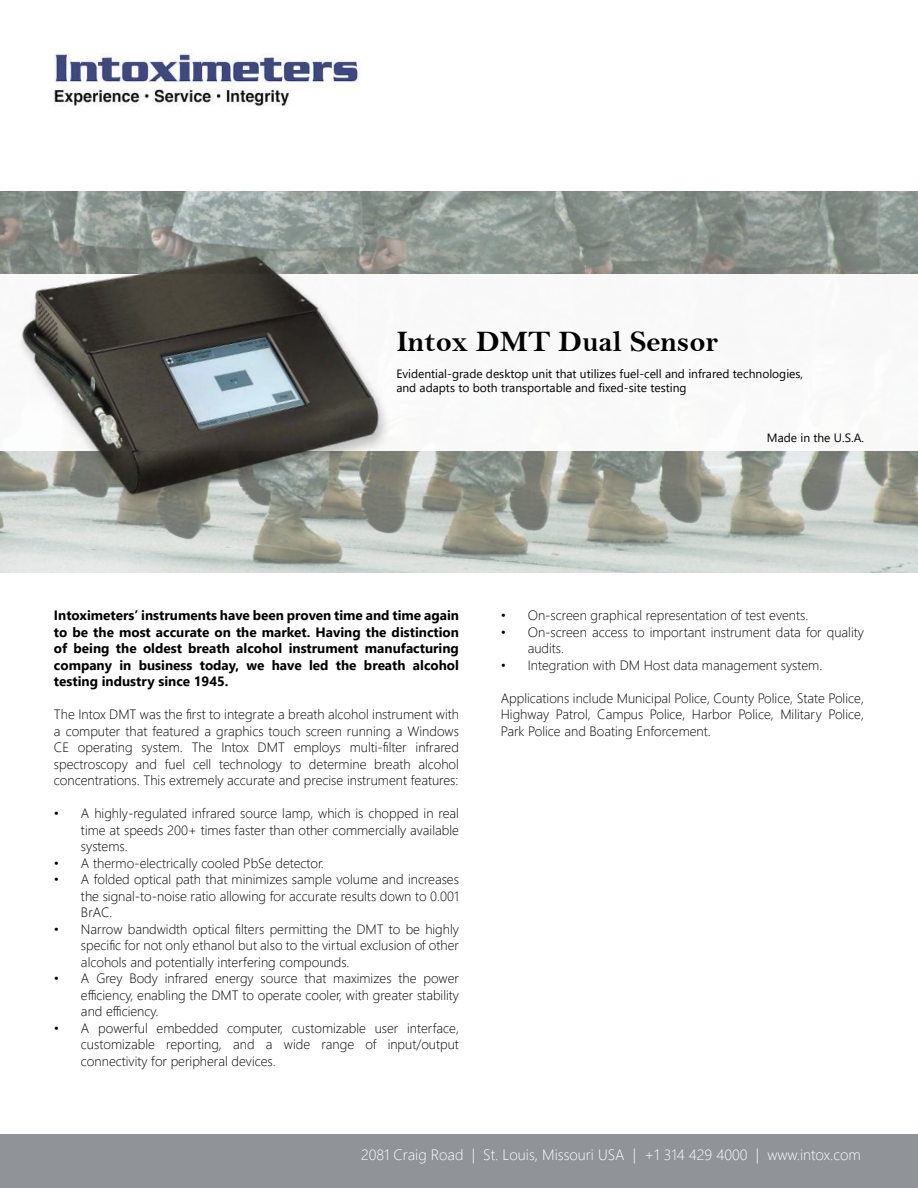
<style>
.page{position:relative;width:918px;height:1188px;background:#fff}
.page>*{position:absolute;margin:0;border:0;box-sizing:border-box;transform-origin:0 0}
.t1{font:30px "Bell MT Bold";color:#000}
.t2{font:300 15px "Segoe UI";color:#fff}
.t3{font:300 13.5px/16.5px "Segoe UI";color:#000;text-align:justify}
.t4{font:700 13.5px/16.5px "Segoe UI";color:#000;text-align:justify}
.t5{font:12px/14.4px "Segoe UI";color:#000}
</style>
<div class="page">
<img style="left:0;top:191px;width:918px;height:382px">
<div style="left:0;top:1134px;width:918px;height:54px;background:#909397"></div>
<div style="left:0;top:274px;width:918px;height:177px;background:#f8f9f8"></div>
<img style="left:54px;top:54px;width:306px;height:52px">
<img style="left:0;top:191px;width:442px;height:363px">
<h1 class="t1" style="left:396px;top:323px;width:323px">Intox DMT Dual Sensor</h1>
<p class="t5" style="left:396px;top:367px;width:408px">Evidential-grade desktop unit that utilizes fuel-cell and infrared technologies, and adapts to both transportable and fixed-site testing</p>
<p class="t5" style="left:767px;top:432px;width:99px">Made in the U.S.A.</p>
<p class="t4" style="left:54px;top:609px;width:407px">Intoximeters’ instruments have been proven time and time again to be the most accurate on the market. Having the distinction of being the oldest breath alcohol instrument manufacturing company in business today, we have led the breath alcohol testing industry since 1945.</p>
<p class="t3" style="left:54px;top:705px;width:407px">The Intox DMT was the first to integrate a breath alcohol instrument with a computer that featured a graphics touch screen running a Windows CE operating system. The Intox DMT employs multi-filter infrared spectroscopy and fuel cell technology to determine breath alcohol concentrations. This extremely accurate and precise instrument features:</p>
<p class="t3" style="left:81px;top:805px;width:379px;text-indent:-27px">• A highly-regulated infrared source lamp, which is chopped in real time at speeds 200+ times faster than other commercially available systems.</p>
<p class="t3" style="left:54px;top:855px;width:271px">• A thermo-electrically cooled PbSe detector.</p>
<p class="t3" style="left:81px;top:871px;width:379px;text-indent:-27px">• A folded optical path that minimizes sample volume and increases the signal-to-noise ratio allowing for accurate results down to 0.001<br>BrAC.</p>
<p class="t3" style="left:81px;top:921px;width:380px;text-indent:-27px">• Narrow bandwidth optical filters permitting the DMT to be highly specific for not only ethanol but also to the virtual exclusion of other alcohols and potentially interfering compounds.</p>
<p class="t3" style="left:81px;top:970px;width:380px;text-indent:-27px">• A Grey Body infrared energy source that maximizes the power efficiency, enabling the DMT to operate cooler, with greater stability and efficiency.</p>
<p class="t3" style="left:81px;top:1020px;width:380px;text-indent:-27px">• A powerful embedded computer, customizable user interface, customizable reporting, and a wide range of input/output connectivity for peripheral devices.</p>
<p class="t3" style="left:501px;top:607px;width:309px">• On-screen graphical representation of test events.</p>
<p class="t3" style="left:528px;top:624px;width:338px;text-indent:-27px">• On-screen access to important instrument data for quality audits.</p>
<p class="t3" style="left:501px;top:657px;width:323px">• Integration with DM Host data management system.</p>
<p class="t3" style="left:501px;top:688px;width:365px">Applications include Municipal Police, County Police, State Police, Highway Patrol, Campus Police, Harbor Police, Military Police, Park Police and Boating Enforcement.</p>
<p class="t2" style="left:361px;top:1141px;width:501px">2081 Craig Road | St. Louis, Missouri USA | +1 314 429 4000 | www.intox.com</p>
</div>
